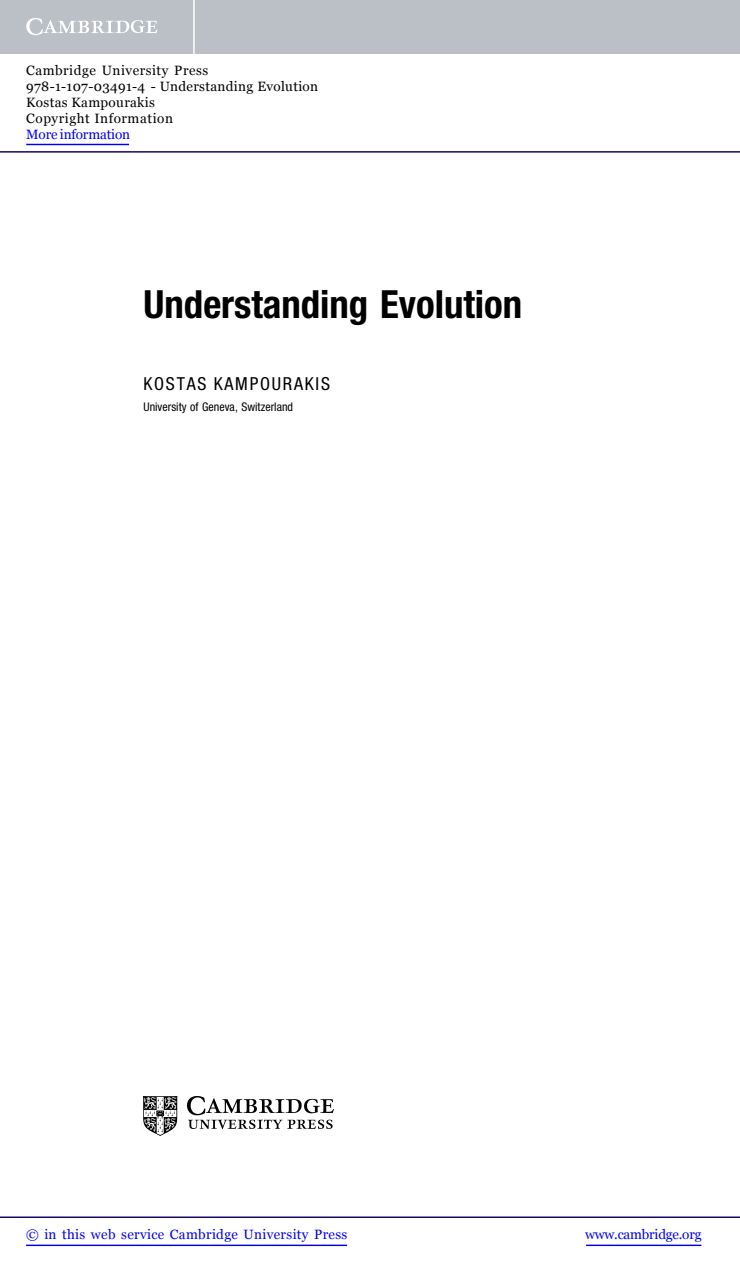
<style>
.page{position:relative;width:740px;height:1268px;background:#fff}
.page>*{position:absolute;margin:0;border:0;box-sizing:border-box;transform-origin:0 0}
.t1{font:38.85px "Adv P81 C9";color:#000}
.t2{font:18px "Adv P81 C3";letter-spacing:.1em;color:#000}
.t3{font:13.5px/16.2px "Georgia";letter-spacing:.025em;color:#000}
.t4{font:13.5px "Georgia";letter-spacing:.025em;color:#0000f1}
.t5{font:13.5px "Georgia";letter-spacing:-.015em;color:#0000f1}
.t6{font:13.5px "Georgia";letter-spacing:-.01em;color:#0000f1}
.t7{font:12px "Adv P81 C3";color:#000}
</style>
<div class="page">
<img style="left:143px;top:1096px;width:191px;height:40px">
<div style="left:0;top:0;width:740px;height:54px;background:#bac0c6"></div>
<svg style="left:26px;top:18px;width:132px;height:17px"></svg>
<hr style="left:193px;top:0;width:2px;height:54px;background:#fff">
<hr style="left:0;top:151px;width:740px;height:2px;background:#150666">
<hr style="left:586px;top:1244px;width:115px;height:2px;background:#0000f1">
<hr style="left:0;top:1216px;width:740px;height:2px;background:#150666">
<hr style="left:26px;top:1244px;width:321px;height:2px;background:#0000f1">
<hr style="left:26px;top:144px;width:103px;height:1px;background:#0000f1">
<p class="t3" style="left:26px;top:62px;width:293px">Cambridge University Press<br>978-1-107-03491-4 - Understanding Evolution<br>Kostas Kampourakis<br>Copyright Information</p>
<p class="t6" style="left:26px;top:127px;width:105px">More information</p>
<h1 class="t1" style="left:143px;top:290px;width:380px">Understanding Evolution</h1>
<h2 class="t2" style="left:143px;top:373px;width:188px">KOSTAS KAMPOURAKIS</h2>
<p class="t7" style="left:143px;top:399px;width:151px">University of Geneva, Switzerland</p>
<p class="t4" style="left:26px;top:1227px;width:323px">© in this web service Cambridge University Press</p>
<p class="t5" style="left:585px;top:1227px;width:118px">www.cambridge.org</p>
</div>
